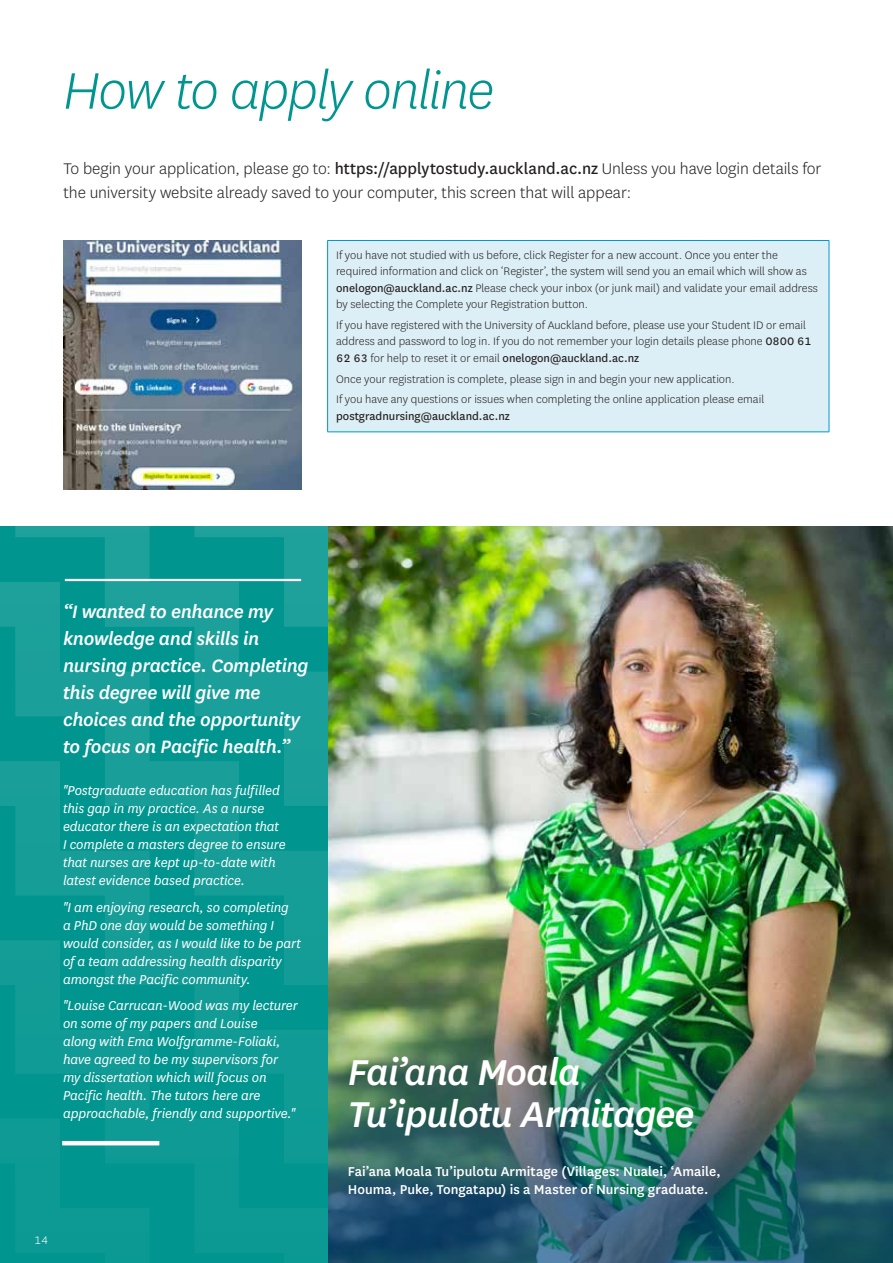
<style>
.page{position:relative;width:893px;height:1263px;background:#fff}
.page>*{position:absolute;margin:0;border:0;box-sizing:border-box;transform-origin:0 0}
.t1{font:italic 300 60px "National";letter-spacing:-.035em;color:#00958f}
.t2{font:italic 500 42px/42px "National";letter-spacing:-.025em;color:#fff}
.t3{font:italic 500 21px/27px "National";letter-spacing:-.02em;color:#fff}
.t4{font:300 18px/24px "National";letter-spacing:-.005em;color:#231f20}
.t5{font:italic 15px/18px "National";letter-spacing:-.01em;color:#fff}
.t6{font:500 15px/18px "National";color:#fff}
.t7{font:300 12.75px/16.5px "National";color:#231f20}
.t8{font:12.75px "National";color:#231f20}
.t9{font:300 12.75px "National";color:#fff}
.s1{font-weight:400}
</style>
<div class="page">
<img style="left:327px;top:526px;width:566px;height:406px">
<img style="left:327px;top:932px;width:566px;height:331px">
<svg style="left:0;top:1052px;width:327px;height:211px;background:#079792"></svg>
<svg style="left:150px;top:895px;width:177px;height:157px;background:#089892"></svg>
<svg style="left:0;top:895px;width:150px;height:157px;background:#099892"></svg>
<svg style="left:0;top:526px;width:327px;height:369px;background:#0c9993"></svg>
<svg style="left:15px;top:526px;width:312px;height:190px;background:#0f9a95"></svg>
<svg style="left:194px;top:526px;width:133px;height:11px"></svg>
<hr style="left:62px;top:1141px;width:97px;height:4px;background:#fff">
<hr style="left:65px;top:579px;width:236px;height:2px;background:#fff">
<div style="left:328px;top:240px;width:501px;height:192px;background:#ddeff6"></div>
<hr style="left:327px;top:240px;width:502px;height:1px;background:#009ac7">
<hr style="left:327px;top:241px;width:1px;height:191px;background:#009ac7">
<hr style="left:829px;top:241px;width:1px;height:191px;background:#009ac7">
<hr style="left:327px;top:432px;width:502px;height:1px;background:#009ac7">
<img style="left:64px;top:241px;width:238px;height:249px">
<h1 class="t1" style="left:63px;top:54px;width:433px">How to apply online</h1>
<h3 class="t4" style="left:63px;top:156px;width:759px">To begin your application, please go to: <span class="s1">https://applytostudy.auckland.ac.nz</span> Unless you have login details for the university website already saved to your computer, this screen that will appear:</h3>
<p class="t7" style="left:336px;top:246px;width:483px">If you have not studied with us before, click Register for a new account. Once you enter the required information and click on ‘Register’, the system will send you an email which will show as <span class="s1">onelogon@auckland.ac.nz</span> Please check your inbox (or junk mail) and validate your email address by selecting the Complete your Registration button.</p>
<p class="t7" style="left:336px;top:316px;width:477px">If you have registered with the University of Auckland before, please use your Student ID or email address and password to log in. If you do not remember your login details please phone <span class="s1">0800 61<br>62 63</span> for help to reset it or email <span class="s1">onelogon@auckland.ac.nz</span></p>
<p class="t7" style="left:336px;top:368px;width:430px;line-height:20.7px">Once your registration is complete, please sign in and begin your new application.<br>If you have any questions or issues when completing the online application please email</p>
<p class="t8" style="left:336px;top:407px;width:175px">postgradnursing@auckland.ac.nz</p>
<h3 class="t3" style="left:63px;top:597px;width:247px">“I wanted to enhance my knowledge and skills in nursing practice. Completing this degree will give me choices and the opportunity to focus on Pacific health.”</h3>
<p class="t5" style="left:63px;top:781px;width:224px">"Postgraduate education has fulfilled this gap in my practice. As a nurse educator there is an expectation that I complete a masters degree to ensure that nurses are kept up-to-date with latest evidence based practice.</p>
<p class="t5" style="left:63px;top:898px;width:240px">"I am enjoying research, so completing<br>a PhD one day would be something I would consider, as I would like to be part of a team addressing health disparity amongst the Pacific community.</p>
<p class="t5" style="left:63px;top:996px;width:236px">"Louise Carrucan-Wood was my lecturer on some of my papers and Louise<br>along with Ema Wolfgramme-Foliaki, have agreed to be my supervisors for my dissertation which will focus on Pacific health. The tutors here are approachable, friendly and supportive."</p>
<p class="t9" style="left:34px;top:1232px;width:16px">14</p>
<h2 class="t2" style="left:348px;top:1049px;width:348px">Fai’ana Moala<br>Tu’ipulotu Armitagee</h2>
<p class="t6" style="left:348px;top:1162px;width:374px">Fai’ana Moala Tu’ipulotu Armitage (Villages: Nualei, ‘Amaile,<br>Houma, Puke, Tongatapu) is a Master of Nursing graduate.</p>
</div>
